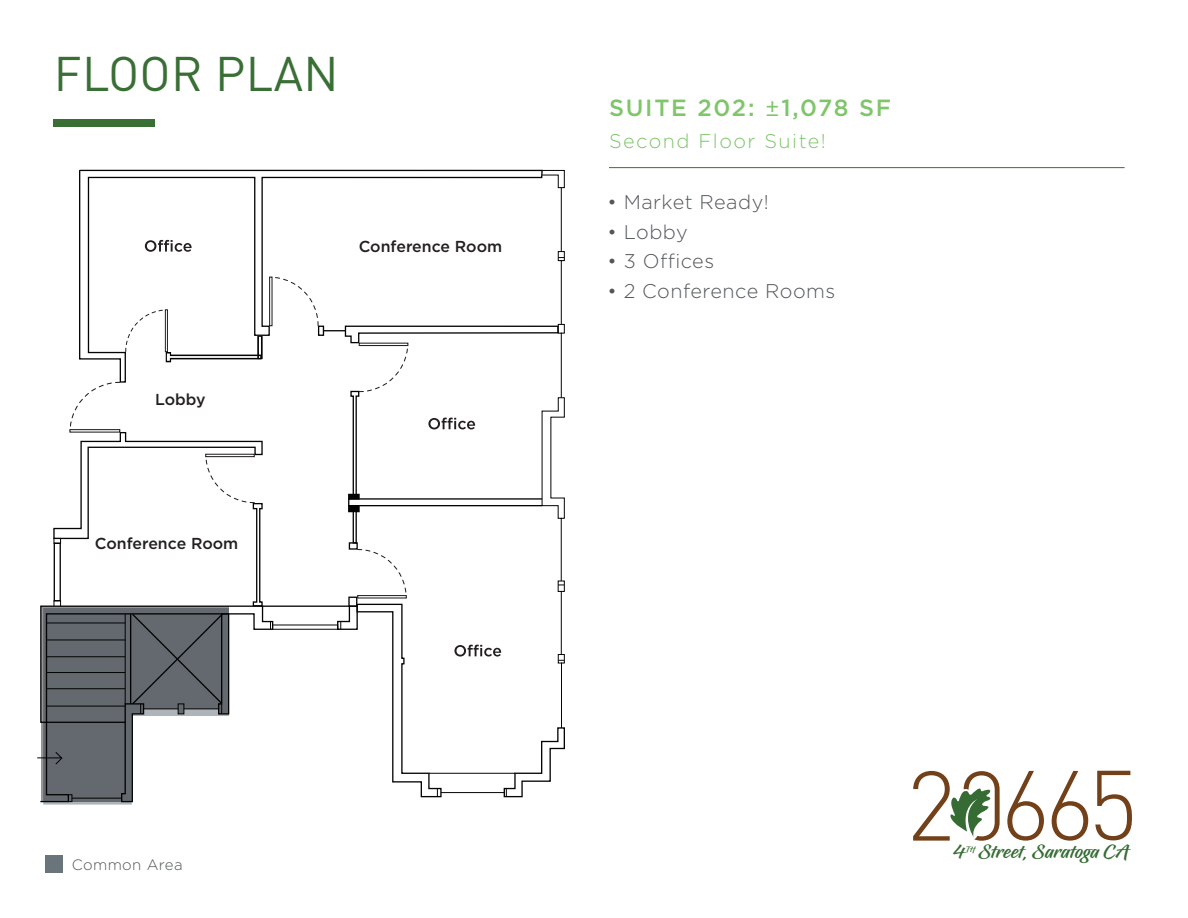
<style>
.page{position:relative;width:1188px;height:918px;background:#fff}
.page>*{position:absolute;margin:0;border:0;box-sizing:border-box;transform-origin:0 0}
.t1{font:48px "DINOT";letter-spacing:.01em;color:#396f35}
.t2{font:500 23.4px "Gotham";letter-spacing:.075em;color:#7fc56a}
.t3{font:300 19.8px "Gotham";letter-spacing:.025em;color:#525759}
.t4{font:300 19.8px "Gotham";letter-spacing:.075em;color:#7fc56a}
.t5{font:18.45px "Hughs";letter-spacing:.04em;color:#366c34}
.t6{font:500 15.9px "Gotham";color:#231f20}
.t7{font:300 15px "Gotham";letter-spacing:.025em;color:#525759}
.t8{font:7.5px "Hughs";color:#366c34}
.s1{font-weight:400}
</style>
<div class="page">
<div style="left:54px;top:119px;width:101px;height:7px;background:#396f35"></div>
<hr style="left:609px;top:167px;width:516px;height:1px;background:#3a7036">
<svg style="left:79px;top:169px;width:464px;height:213px"></svg>
<hr style="left:263px;top:606px;width:86px;height:1px;background:#040503">
<div style="left:269px;top:277px;width:4px;height:49px;border:1px solid #231f20"></div>
<svg style="left:125px;top:309px;width:137px;height:54px"></svg>
<div style="left:165px;top:309px;width:3px;height:43px;border:1px solid #231f20"></div>
<svg style="left:145px;top:240px;width:47px;height:12px"></svg>
<svg style="left:270px;top:170px;width:295px;height:628px"></svg>
<div style="left:258px;top:336px;width:4px;height:23px;border:1px solid #040503"></div>
<div style="left:45px;top:855px;width:18px;height:18px;background:#6a747b"></div>
<svg style="left:37px;top:382px;width:226px;height:423px"></svg>
<svg style="left:913px;top:771px;width:87px;height:70px"></svg>
<svg style="left:1007px;top:771px;width:37px;height:70px"></svg>
<svg style="left:1052px;top:771px;width:36px;height:70px"></svg>
<svg style="left:1095px;top:771px;width:37px;height:69px"></svg>
<h1 class="t1" style="left:54px;top:43px;width:286px">FLOOR PLAN</h1>
<p class="t6" style="left:155px;top:389px;width:52px">Lobby</p>
<p class="t6" style="left:95px;top:533px;width:145px">Conference Room</p>
<p class="t6" style="left:359px;top:236px;width:145px">Conference Room</p>
<p class="t2" style="left:609px;top:92px;width:284px">SUITE 202: <span class="s1">±</span>1,078 SF</p>
<p class="t4" style="left:609px;top:129px;width:218px">Second Floor Suite!</p>
<p class="t3" style="left:608px;top:190px;width:163px">• Market Ready!</p>
<p class="t3" style="left:608px;top:219px;width:82px">• Lobby</p>
<p class="t3" style="left:608px;top:249px;width:108px">• 3 Offices</p>
<p class="t3" style="left:608px;top:278px;width:229px">• 2 Conference Rooms</p>
<p class="t7" style="left:72px;top:855px;width:112px">Common Area</p>
<p class="t5" style="left:953px;top:841px;width:13px">4</p>
<p class="t8" style="left:966px;top:845px;width:10px">TH</p>
<p class="t5" style="left:979px;top:841px;width:151px">Street, Saratoga CA</p>
</div>
